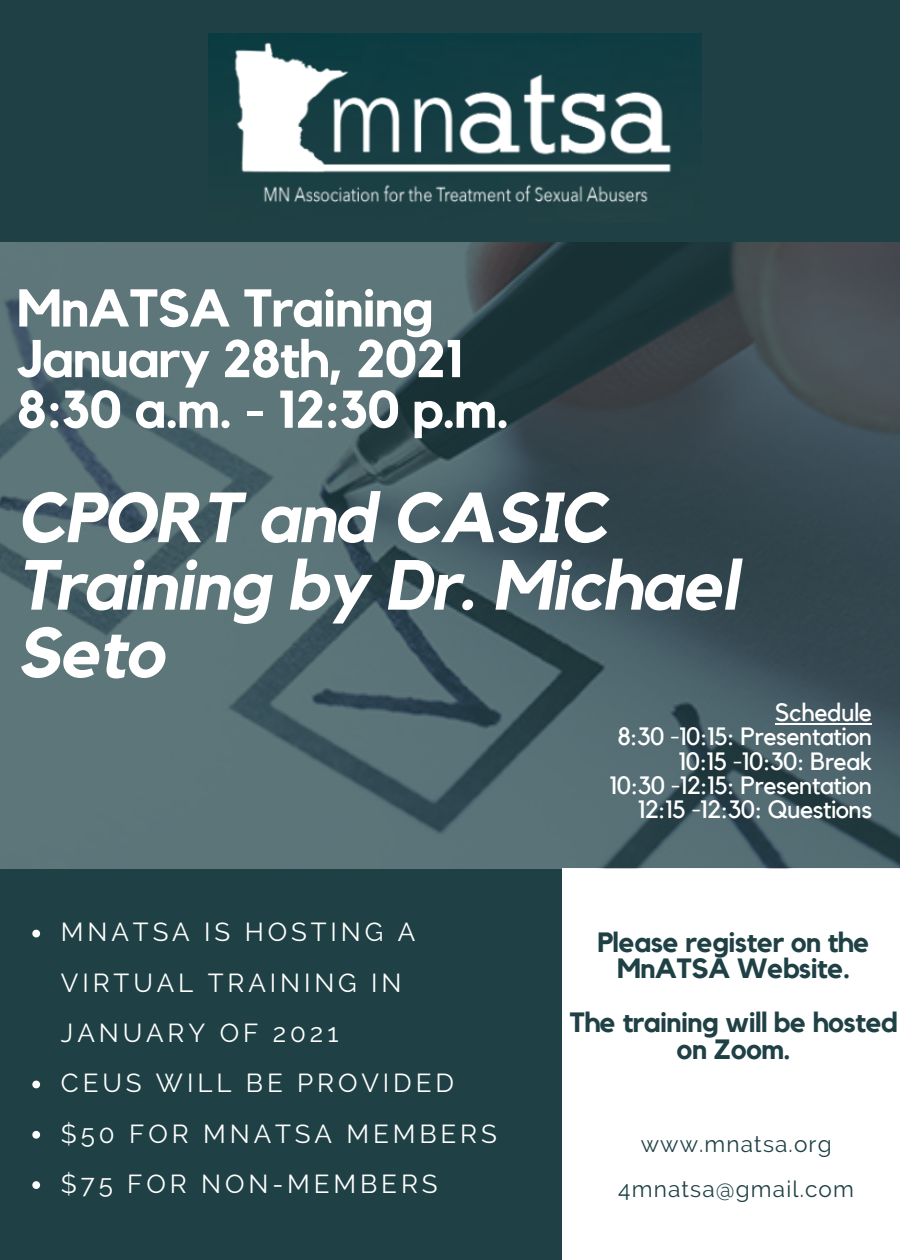
<style>
.page{position:relative;width:900px;height:1260px;background:#1f4145}
.page>*{position:absolute;margin:0;border:0;box-sizing:border-box;transform-origin:0 0}
.t1{font:italic 700 70px/67.5px "Kollektif";letter-spacing:-.02em;color:#fff}
.t2{font:700 52.5px/50.5px "Kollektif";letter-spacing:-.02em;color:#fff}
.t3{font:700 27.75px/26.8px "Kollektif";letter-spacing:-.02em;color:#1f4145;text-align:center}
.t4{font:26px/50.2px "Raleway";letter-spacing:.15em;color:#fff}
.t5{font:25px/24.5px "Kollektif";letter-spacing:-.02em;color:#fff;text-align:right}
.t6{font:22.75px/45px "Raleway";letter-spacing:.05em;color:#1f4145;text-align:center}
</style>
<div class="page">
<div style="left:562px;top:868px;width:338px;height:392px;background:#fff"></div>
<img style="left:0;top:242px;width:900px;height:627px">
<img style="left:209px;top:34px;width:493px;height:169px">
<svg style="left:32px;top:930px;width:8px;height:7px"></svg>
<svg style="left:32px;top:1081px;width:8px;height:7px"></svg>
<svg style="left:32px;top:1131px;width:8px;height:8px"></svg>
<svg style="left:32px;top:1181px;width:8px;height:8px"></svg>
<hr style="left:775px;top:723px;width:97px;height:2px;background:#fff">
<h2 class="t2" style="left:17px;top:285px;width:494px">MnATSA Training<br>January 28th, 2021<br>8:30 a.m. - 12:30 p.m.</h2>
<h1 class="t1" style="left:17px;top:487px;width:722px">CPORT and CASIC<br>Training by Dr. Michael<br>Seto</h1>
<p class="t4" style="left:61px;top:907px;width:437px">MNATSA IS HOSTING A<br>VIRTUAL TRAINING IN<br>JANUARY OF 2021<br>CEUS WILL BE PROVIDED $50 FOR MNATSA MEMBERS $75 FOR NON-MEMBERS</p>
<p class="t5" style="left:610px;top:701px;width:264px">Schedule<br>8:30 -10:15: Presentation<br>10:15 -10:30: Break<br>10:30 -12:15: Presentation<br>12:15 -12:30: Questions</p>
<p class="t3" style="left:597px;top:930px;width:274px">Please register on the<br>MnATSA Website.</p>
<p class="t3" style="left:569px;top:1010px;width:330px">The training will be hosted on Zoom.</p>
<p class="t6" style="left:618px;top:1121px;width:237px">www.mnatsa.org<br>4mnatsa@gmail.com</p>
</div>
